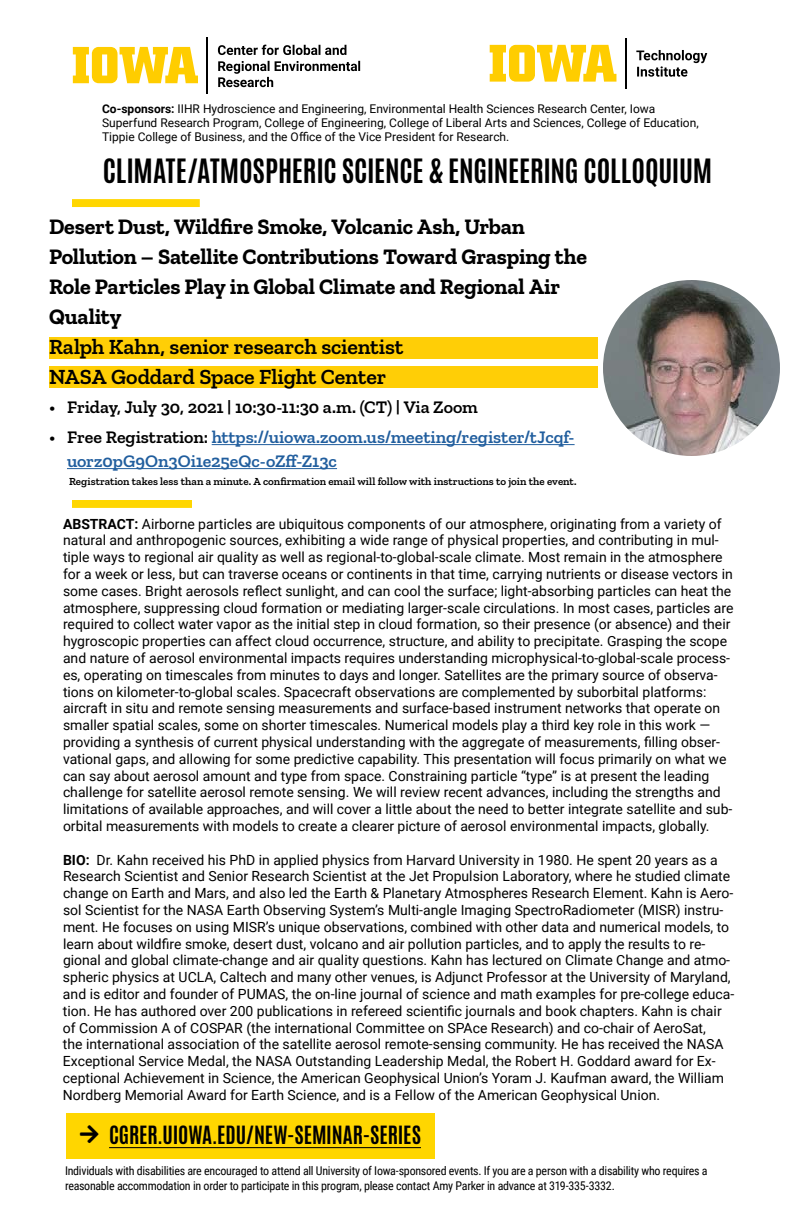
<style>
.page{position:relative;width:792px;height:1224px;background:#fff}
.page>*{position:absolute;margin:0;border:0;box-sizing:border-box;transform-origin:0 0}
.t1{font:700 28px "Antonio";letter-spacing:-.01em;color:#000}
.t2{font:700 22px/30px "Zilla Slab";letter-spacing:-.005em;color:#000}
.t3{font:600 22px/29.8px "Zilla Slab";letter-spacing:-.005em;color:#000}
.t4{font:700 21px "Antonio";letter-spacing:-.005em;color:#000}
.t5{font:600 18px/24px "Zilla Slab";letter-spacing:-.005em;color:#215e9e}
.t6{font:600 18px "Zilla Slab";letter-spacing:-.005em;color:#000}
.t7{font:14px/16.8px "Roboto";color:#000}
.t8{font:12px/14px "Roboto";color:#000}
.t9{font:12px/15px "Roboto Condensed";letter-spacing:-.02em;color:#000}
.t10{font:600 11px "Zilla Slab";letter-spacing:.005em;color:#000}
.s1{font-weight:700}
.s2{color:#000}
</style>
<div class="page">
<div style="left:72px;top:199px;width:128px;height:8px;background:#ffd600"></div>
<div style="left:66px;top:1113px;width:369px;height:46px;background:#ffd600"></div>
<hr style="left:109px;top:1147px;width:312px;height:1px;background:#000">
<div style="left:49px;top:337px;width:549px;height:22px;background:#ffce06"></div>
<div style="left:49px;top:366px;width:549px;height:22px;background:#ffce06"></div>
<hr style="left:212px;top:444px;width:363px;height:1px;background:#215e9e">
<hr style="left:67px;top:468px;width:270px;height:1px;background:#215e9e">
<div style="left:72px;top:500px;width:120px;height:8px;background:#ffd600"></div>
<img style="left:603px;top:280px;width:177px;height:176px">
<svg style="left:73px;top:47px;width:125px;height:36px"></svg>
<svg style="left:218px;top:45px;width:128px;height:10px"></svg>
<svg style="left:218px;top:61px;width:142px;height:26px"></svg>
<hr style="left:207px;top:38px;width:1px;height:56px;background:#000">
<svg style="left:490px;top:45px;width:126px;height:37px"></svg>
<svg style="left:636px;top:50px;width:71px;height:27px"></svg>
<hr style="left:625px;top:38px;width:2px;height:50px;background:#000">
<p class="t8" style="left:102px;top:101px;width:598px"><span class="s1">Co-sponsors:</span> IIHR Hydroscience and Engineering, Environmental Health Sciences Research Center, Iowa<br>Superfund Research Program, College of Engineering, College of Liberal Arts and Sciences, College of Education,<br>Tippie College of Business, and the Office of the Vice President for Research.</p>
<h1 class="t1" style="left:103px;top:150px;width:611px">CLIMATE/ATMOSPHERIC SCIENCE &amp; ENGINEERING COLLOQUIUM</h1>
<h2 class="t2" style="left:49px;top:212px;width:540px">Desert Dust, Wildfire Smoke, Volcanic Ash, Urban Pollution – Satellite Contributions Toward Grasping the Role Particles Play in Global Climate and Regional Air Quality</h2>
<h2 class="t3" style="left:49px;top:332px;width:356px">Ralph Kahn, senior research scientist<br>NASA Goddard Space Flight Center</h2>
<p class="t6" style="left:49px;top:397px;width:430px">• Friday, July 30, 2021 | 10:30-11:30 a.m. (CT) | Via Zoom</p>
<p class="t5" style="left:67px;top:425px;width:509px;text-indent:-18px"><span class="s2">• Free Registration:</span> https://uiowa.zoom.us/meeting/register/tJcqf&shy;uorz0pG9On3Oi1e25eQc-oZff-Z13c</p>
<p class="t10" style="left:69px;top:475px;width:509px">Registration takes less than a minute. A confirmation email will follow with instructions to join the event.</p>
<p class="t7" style="left:63px;top:515px;width:672px"><span class="s1">ABSTRACT:</span> Airborne particles are ubiquitous components of our atmosphere, originating from a variety of natural and anthropogenic sources, exhibiting a wide range of physical properties, and contributing in mul&shy;tiple ways to regional air quality as well as regional-to-global-scale climate. Most remain in the atmosphere for a week or less, but can traverse oceans or continents in that time, carrying nutrients or disease vectors in some cases. Bright aerosols reflect sunlight, and can cool the surface; light-absorbing particles can heat the atmosphere, suppressing cloud formation or mediating larger-scale circulations. In most cases, particles are required to collect water vapor as the initial step in cloud formation, so their presence (or absence) and their hygroscopic properties can affect cloud occurrence, structure, and ability to precipitate. Grasping the scope and nature of aerosol environmental impacts requires understanding microphysical-to-global-scale process&shy;es, operating on timescales from minutes to days and longer. Satellites are the primary source of observa&shy;tions on kilometer-to-global scales. Spacecraft observations are complemented by suborbital platforms: aircraft in situ and remote sensing measurements and surface-based instrument networks that operate on smaller spatial scales, some on shorter timescales. Numerical models play a third key role in this work — providing a synthesis of current physical understanding with the aggregate of measurements, filling obser&shy;vational gaps, and allowing for some predictive capability. This presentation will focus primarily on what we can say about aerosol amount and type from space. Constraining particle “type” is at present the leading challenge for satellite aerosol remote sensing. We will review recent advances, including the strengths and limitations of available approaches, and will cover a little about the need to better integrate satellite and sub&shy;orbital measurements with models to create a clearer picture of aerosol environmental impacts, globally.</p>
<p class="t7" style="left:63px;top:851px;width:673px"><span class="s1">BIO:</span> Dr. Kahn received his PhD in applied physics from Harvard University in 1980. He spent 20 years as a Research Scientist and Senior Research Scientist at the Jet Propulsion Laboratory, where he studied climate change on Earth and Mars, and also led the Earth &amp; Planetary Atmospheres Research Element. Kahn is Aero&shy;sol Scientist for the NASA Earth Observing System’s Multi-angle Imaging SpectroRadiometer (MISR) instru&shy;ment. He focuses on using MISR’s unique observations, combined with other data and numerical models, to learn about wildfire smoke, desert dust, volcano and air pollution particles, and to apply the results to re&shy;gional and global climate-change and air quality questions. Kahn has lectured on Climate Change and atmo&shy;spheric physics at UCLA, Caltech and many other venues, is Adjunct Professor at the University of Maryland, and is editor and founder of PUMAS, the on-line journal of science and math examples for pre-college educa&shy;tion. He has authored over 200 publications in refereed scientific journals and book chapters. Kahn is chair of Commission A of COSPAR (the international Committee on SPAce Research) and co-chair of AeroSat,<br>the international association of the satellite aerosol remote-sensing community. He has received the NASA Exceptional Service Medal, the NASA Outstanding Leadership Medal, the Robert H. Goddard award for Ex&shy;ceptional Achievement in Science, the American Geophysical Union’s Yoram J. Kaufman award, the William Nordberg Memorial Award for Earth Science, and is a Fellow of the American Geophysical Union.</p>
<h3 class="t4" style="left:109px;top:1120px;width:313px">CGRER.UIOWA.EDU/NEW-SEMINAR-SERIES</h3>
<p class="t9" style="left:65px;top:1163px;width:644px">Individuals with disabilities are encouraged to attend all University of Iowa-sponsored events. If you are a person with a disability who requires a reasonable accommodation in order to participate in this program, please contact Amy Parker in advance at 319-335-3332.</p>
</div>
